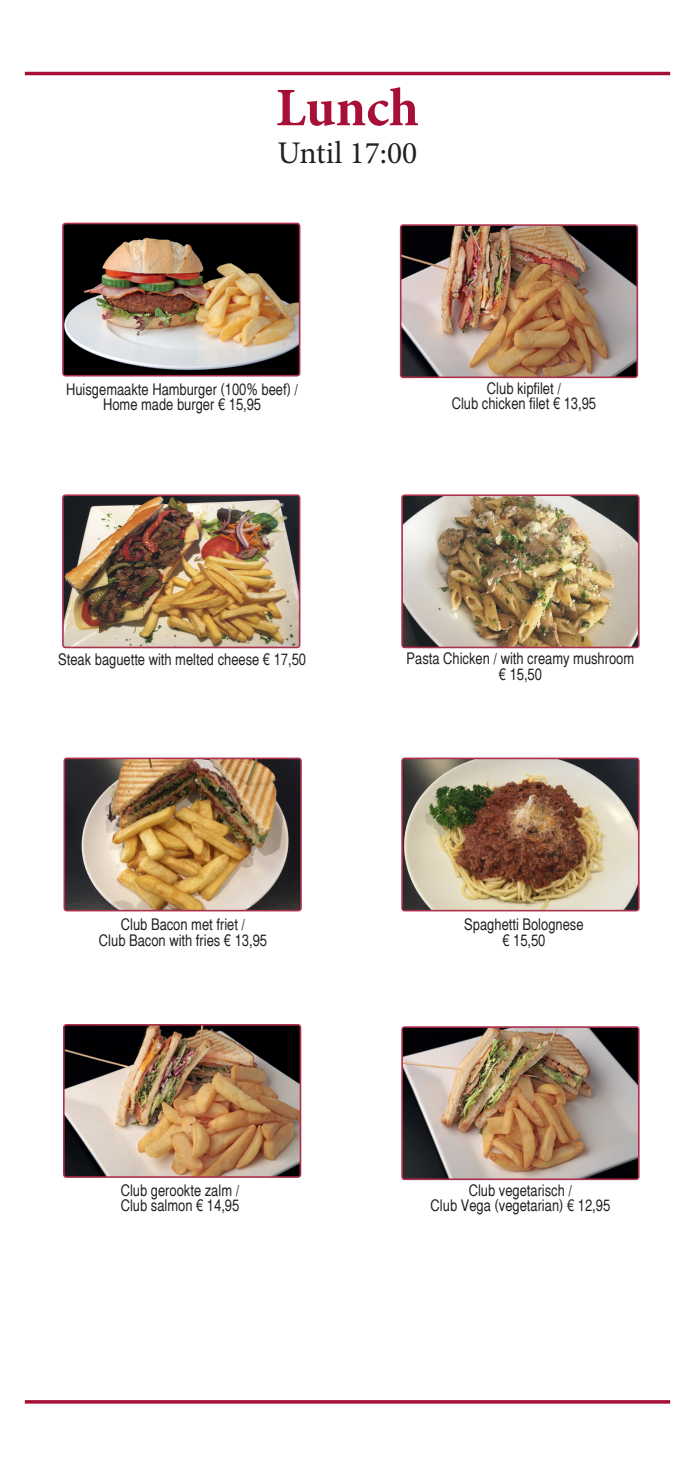
<style>
.page{position:relative;width:695px;height:1474px;background:#fff}
.page>*{position:absolute;margin:0;border:0;box-sizing:border-box;transform-origin:0 0}
.t1{font:700 54.25px "Minion Pro";color:#a71036}
.t2{font:31.5px "Minion Pro";color:#231f20}
.Picture_text{font:condensed 15.75px "Helsinki";color:#231f20}
</style>
<div class="page">
<hr style="left:25px;top:72px;width:645px;height:3px;background:#a71036">
<svg style="left:25px;top:1400px;width:645px;height:3px;background:#aa1a3e"></svg>
<img style="left:65px;top:226px;width:232px;height:147px">
<div style="left:62px;top:223px;width:238px;height:153px;border:2px solid #ac2f4c;border-radius:3px"></div>
<img style="left:65px;top:497px;width:232px;height:148px">
<div style="left:62px;top:494px;width:238px;height:154px;border:2px solid #ac2f4c;border-radius:3px"></div>
<img style="left:404px;top:497px;width:232px;height:148px">
<div style="left:401px;top:494px;width:238px;height:154px;border:2px solid #ac2f4c;border-radius:3px"></div>
<img style="left:66px;top:760px;width:233px;height:148px">
<div style="left:63px;top:757px;width:239px;height:154px;border:2px solid #ac2f4c;border-radius:3px"></div>
<img style="left:404px;top:760px;width:232px;height:148px">
<div style="left:401px;top:757px;width:238px;height:154px;border:2px solid #ac2f4c;border-radius:3px"></div>
<img style="left:66px;top:1027px;width:232px;height:147px">
<div style="left:63px;top:1024px;width:238px;height:153px;border:2px solid #ac2f4c;border-radius:3px"></div>
<img style="left:404px;top:1029px;width:232px;height:148px">
<div style="left:401px;top:1026px;width:238px;height:154px;border:2px solid #ac2f4c;border-radius:3px"></div>
<img style="left:403px;top:227px;width:232px;height:148px">
<div style="left:400px;top:224px;width:238px;height:154px;border:2px solid #ac2f4c;border-radius:3px"></div>
<p class="t1" style="left:276px;top:70px;width:144px">Lunch</p>
<p class="t2" style="left:277px;top:132px;width:141px">Until 17:00</p>
<p class="Picture_text" style="left:66px;top:378px;width:233px">Huisgemaakte Hamburger (100% beef) /</p>
<p class="Picture_text" style="left:103px;top:394px;width:159px">Home made burger € 15,95</p>
<p class="Picture_text" style="left:487px;top:377px;width:75px">Club kipfilet /</p>
<p class="Picture_text" style="left:451px;top:393px;width:146px">Club chicken filet € 13,95</p>
<p class="Picture_text" style="left:58px;top:648px;width:249px">Steak baguette with melted cheese € 17,50</p>
<p class="Picture_text" style="left:406px;top:648px;width:229px">Pasta Chicken / with creamy mushroom</p>
<p class="Picture_text" style="left:499px;top:663px;width:45px">€ 15,50</p>
<p class="Picture_text" style="left:121px;top:913px;width:126px">Club Bacon met friet /</p>
<p class="Picture_text" style="left:99px;top:929px;width:169px">Club Bacon with fries € 13,95</p>
<p class="Picture_text" style="left:121px;top:1179px;width:120px">Club gerookte zalm /</p>
<p class="Picture_text" style="left:121px;top:1195px;width:120px">Club salmon € 14,95</p>
<p class="Picture_text" style="left:464px;top:913px;width:121px">Spaghetti Bolognese</p>
<p class="Picture_text" style="left:502px;top:929px;width:45px">€ 15,50</p>
<p class="Picture_text" style="left:468px;top:1179px;width:105px">Club vegetarisch /</p>
<p class="Picture_text" style="left:430px;top:1195px;width:181px">Club Vega (vegetarian) € 12,95</p>
</div>
